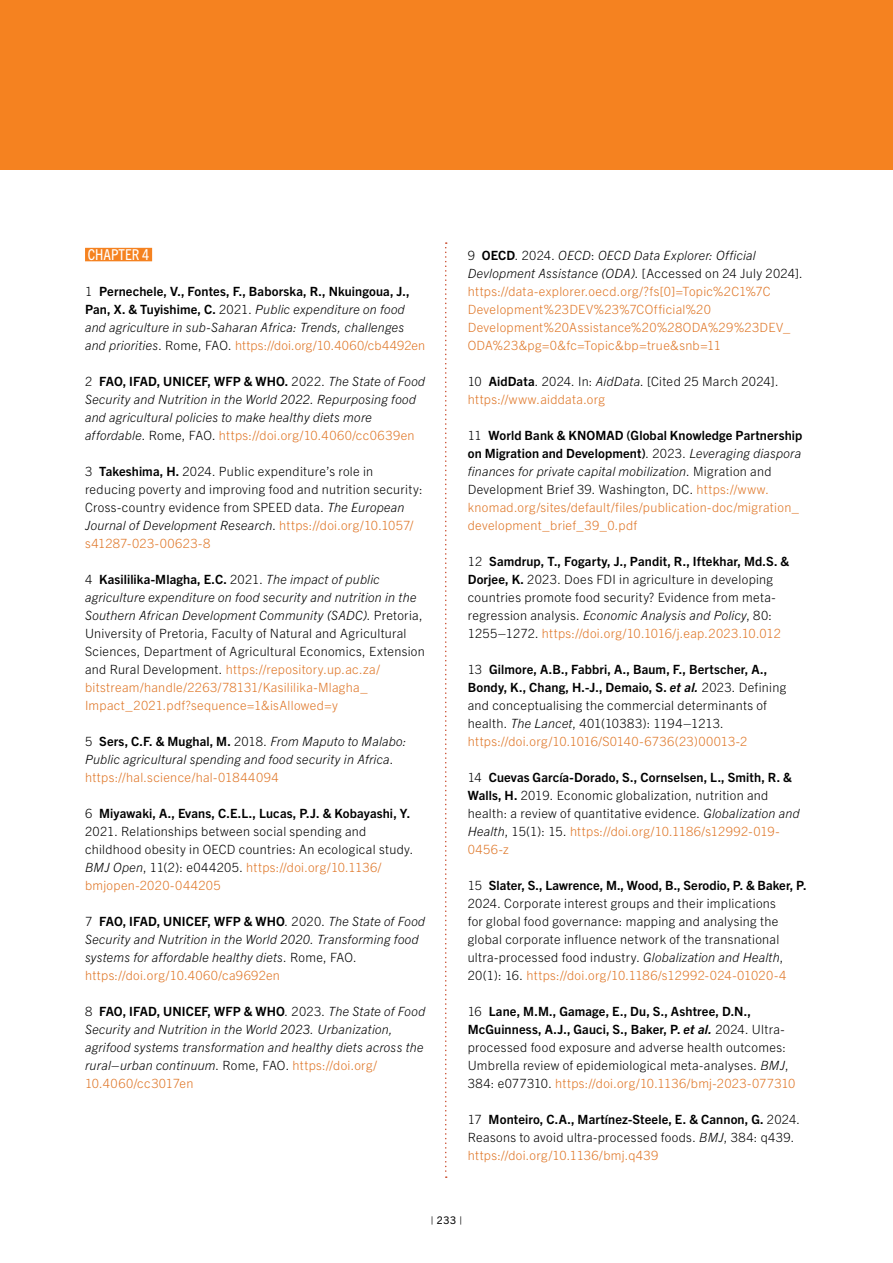
<style>
.page{position:relative;width:893px;height:1263px;background:#fff}
.page>*{position:absolute;margin:0;border:0;box-sizing:border-box;transform-origin:0 0}
.t1{font:condensed 15px "Trade Gothic Next LT Pro";color:#fff}
.t2{font:300 12.75px/18px "Trade Gothic Next LT Pro";letter-spacing:.025em;color:#000}
.t3{font:italic 300 12.75px/18px "Trade Gothic Next LT Pro";letter-spacing:.015em;color:#000}
.t4{font:300 12.75px/18px "Trade Gothic Next LT Pro";letter-spacing:.025em;color:#df7627}
.t5{font:10.5px "Trade Gothic Next LT Pro";color:#000}
.s1{font-style:normal}
.s2{font-weight:700;font-style:normal}
.s3{font-style:normal;color:#df7627}
.s4{font-weight:700}
.s5{font-style:italic}
.s6{color:#df7627}
.s7{color:#000}
.s8{font-weight:700;color:#000}
.s9{font-style:italic;color:#000}
.s10{font-weight:700;font-style:italic}
</style>
<div class="page">
<svg style="left:445px;top:242px;width:2px;height:936px"></svg>
<div style="left:0;top:0;width:893px;height:170px;background:#f58220"></div>
<div style="left:85px;top:248px;width:67px;height:13px;background:#f58220"></div>
<h3 class="t1" style="left:88px;top:244px;width:63px">CHAPTER 4</h3>
<p class="t3" style="left:85px;top:281px;width:342px"><span class="s1">1</span> <span class="s2">Pernechele, V., Fontes, F., Baborska, R., Nkuingoua, J., Pan, X. &amp; Tuyishime, C.</span> <span class="s1">2021.</span> Public expenditure on food and agriculture in sub-Saharan Africa: Trends, challenges and priorities<span class="s1">. Rome, FAO.</span> <span class="s3">https://doi.org/10.4060/cb4492en</span></p>
<p class="t3" style="left:85px;top:371px;width:342px"><span class="s1">2</span> <span class="s2">FAO, IFAD, UNICEF, WFP &amp; WHO.</span> <span class="s1">2022.</span> The State of Food Security and Nutrition in the World 2022. Repurposing food and agricultural policies to make healthy diets more affordable<span class="s1">. Rome, FAO.</span> <span class="s3">https://doi.org/10.4060/cc0639en</span></p>
<p class="t2" style="left:85px;top:461px;width:339px">3 <span class="s4">Takeshima, H.</span> 2024. Public expenditure’s role in reducing poverty and improving food and nutrition security:<br>Cross-country evidence from SPEED data. <span class="s5">The European Journal of Development Research</span>. <span class="s6">https://doi.org/10.1057/ s41287-023-00623-8</span></p>
<p class="t2" style="left:85px;top:569px;width:341px">4 <span class="s4">Kasililika-Mlagha, E.C.</span> 2021. <span class="s5">The impact of public agriculture expenditure on food security and nutrition in the Southern African Development Community (SADC)</span>. Pretoria, University of Pretoria, Faculty of Natural and Agricultural Sciences, Department of Agricultural Economics, Extension and Rural Development. <span class="s6">https://repository.up.ac.za/ bitstream/handle/2263/78131/Kasililika-Mlagha_ Impact_2021.pdf?sequence=1&amp;isAllowed=y</span></p>
<p class="t3" style="left:85px;top:731px;width:323px"><span class="s1">5</span> <span class="s2">Sers, C.F. &amp; Mughal, M.</span> <span class="s1">2018.</span> From Maputo to Malabo:<br>Public agricultural spending and food security in Africa<span class="s1">. </span><span class="s3">https://hal.science/hal-01844094</span></p>
<p class="t2" style="left:85px;top:803px;width:330px">6 <span class="s4">Miyawaki, A., Evans, C.E.L., Lucas, P.J. &amp; Kobayashi, Y.<br></span>2021. Relationships between social spending and childhood obesity in OECD countries: An ecological study.<br><span class="s5">BMJ Open</span>, 11(2): e044205. <span class="s6">https://doi.org/10.1136/ bmjopen-2020-044205</span></p>
<p class="t3" style="left:85px;top:911px;width:342px"><span class="s1">7</span> <span class="s2">FAO, IFAD, UNICEF, WFP &amp; WHO</span><span class="s1">. 2020.</span> The State of Food Security and Nutrition in the World 2020. Transforming food systems for affordable healthy diets<span class="s1">. Rome, FAO. </span><span class="s3">https://doi.org/10.4060/ca9692en</span></p>
<p class="t3" style="left:85px;top:1001px;width:342px"><span class="s1">8</span> <span class="s2">FAO, IFAD, UNICEF, WFP &amp; WHO</span><span class="s1">. 2023.</span> The State of Food Security and Nutrition in the World 2023. Urbanization, agrifood systems transformation and healthy diets across the rural–urban continuum<span class="s1">. Rome, FAO.</span> <span class="s3">https://doi.org/ 10.4060/cc3017en</span></p>
<p class="t4" style="left:468px;top:245px;width:336px"><span class="s7">9</span> <span class="s8">OECD</span><span class="s7">. 2024.</span> <span class="s9">OECD</span><span class="s7">:</span> <span class="s9">OECD Data Explorer: Official Devlopment Assistance (ODA)</span><span class="s7">. [Accessed on 24 July 2024]. </span>https://data-explorer.oecd.org/?fs[0]=Topic%2C1%7C Development%23DEV%23%7COfficial%20<br>Development%20Assistance%20%28ODA%29%23DEV_ ODA%23&amp;pg=0&amp;fc=Topic&amp;bp=true&amp;snb=11</p>
<p class="t2" style="left:468px;top:371px;width:312px">10 <span class="s4">AidData</span>. 2024. In: <span class="s5">AidData</span>. [Cited 25 March 2024]. <span class="s6">https://www.aiddata.org</span></p>
<p class="t4" style="left:468px;top:425px;width:336px"><span class="s7">11</span> <span class="s8">World Bank &amp; KNOMAD (Global Knowledge Partnership on Migration and Development)</span><span class="s7">. 2023.</span> <span class="s9">Leveraging diaspora finances for private capital mobilization</span><span class="s7">. Migration and Development Brief 39. Washington, DC.</span> https://www. knomad.org/sites/default/files/publication-doc/migration_ development_brief_39_0.pdf</p>
<p class="t2" style="left:468px;top:552px;width:323px">12 <span class="s4">Samdrup, T., Fogarty, J., Pandit, R., Iftekhar, Md.S. &amp; Dorjee, K.</span> 2023. Does FDI in agriculture in developing countries promote food security? Evidence from meta&shy;regression analysis. <span class="s5">Economic Analysis and Policy</span>, 80:<br>1255–1272. <span class="s6">https://doi.org/10.1016/j.eap.2023.10.012</span></p>
<p class="t2" style="left:468px;top:660px;width:320px">13 <span class="s4">Gilmore, A.B., Fabbri, A., Baum, F., Bertscher, A., Bondy, K., Chang, H.-J., Demaio, S.</span> <span class="s10">et al.</span> 2023. Defining and conceptualising the commercial determinants of health. <span class="s5">The Lancet</span>, 401(10383): 1194–1213. <span class="s6">https://doi.org/10.1016/S0140-6736(23)00013-2</span></p>
<p class="t2" style="left:468px;top:768px;width:333px">14 <span class="s4">Cuevas García-Dorado, S., Cornselsen, L., Smith, R. &amp; Walls, H.</span> 2019. Economic globalization, nutrition and health: a review of quantitative evidence. <span class="s5">Globalization and Health</span>, 15(1): 15. <span class="s6">https://doi.org/10.1186/s12992-019- 0456-z</span></p>
<p class="t2" style="left:468px;top:876px;width:340px">15 <span class="s4">Slater, S., Lawrence, M., Wood, B., Serodio, P. &amp; Baker, P.<br></span>2024. Corporate interest groups and their implications<br>for global food governance: mapping and analysing the global corporate influence network of the transnational ultra-processed food industry. <span class="s5">Globalization and Health</span>, 20(1): 16. <span class="s6">https://doi.org/10.1186/s12992-024-01020-4</span></p>
<p class="t2" style="left:468px;top:1002px;width:329px">16 <span class="s4">Lane, M.M., Gamage, E., Du, S., Ashtree, D.N., McGuinness, A.J., Gauci, S., Baker, P.</span> <span class="s10">et al.</span> 2024. Ultra&shy;processed food exposure and adverse health outcomes:<br>Umbrella review of epidemiological meta-analyses. <span class="s5">BMJ</span>, 384: e077310. <span class="s6">https://doi.org/10.1136/bmj-2023-077310</span></p>
<p class="t2" style="left:468px;top:1110px;width:334px">17 <span class="s4">Monteiro, C.A., Martínez-Steele, E. &amp; Cannon, G.</span> 2024.<br>Reasons to avoid ultra-processed foods. <span class="s5">BMJ</span>, 384: q439. <span class="s6">https://doi.org/10.1136/bmj.q439</span></p>
<p class="t5" style="left:431px;top:1213px;width:33px">| 233 |</p>
</div>
